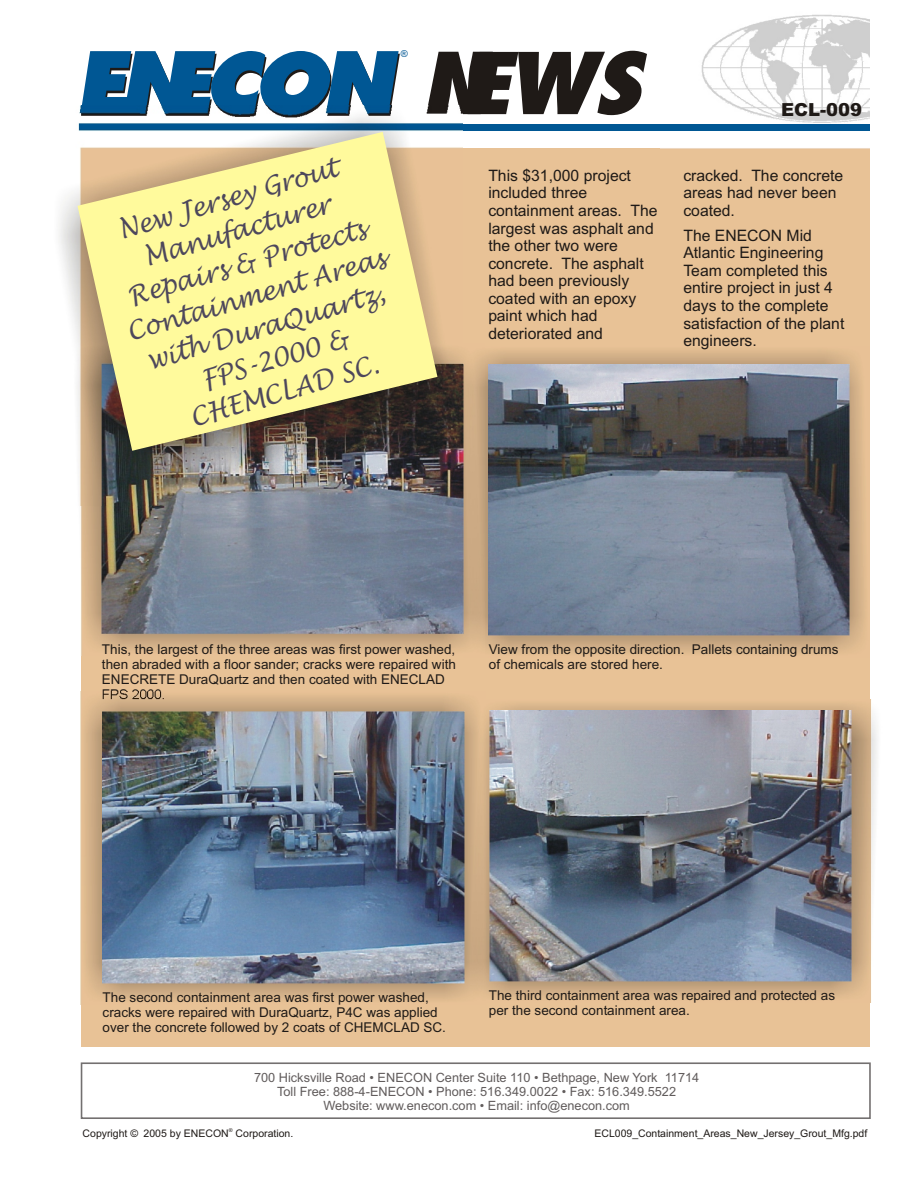
<style>
.page{position:relative;width:918px;height:1188px;background:#fff}
.page>*{position:absolute;margin:0;border:0;box-sizing:border-box;transform-origin:0 0}
.t1{font:italic 800 82.5px "Fujiyama";color:#1f1a17;scale:1.24 1}
.t2{font:25.95px/33.9px "Lucida Handwriting";color:#4d475c;scale:.94 1}
.t3{font:900 18px "Arial";color:#1f1a17}
.t4{font:15.75px/17.5px "Arial";color:#1f1a17}
.t5{font:13.5px/15.1px "Arial";color:#1f1a17}
.t6{font:12.75px/14.2px "Arial";color:#615c5c;text-align:center}
.t7{font:10.5px "Arial";color:#1f1a17}
.t8{font:9.45px "Arial";color:#005794}
.t9{font:5.25px "Arial";color:#1f1a17}
</style>
<div class="page">
<div style="left:82px;top:148px;width:788px;height:899px;background:#e8c296"></div>
<div style="left:81px;top:1062px;width:790px;height:57px;border:2px solid #737070"></div>
<img style="left:484px;top:350px;width:381px;height:302px">
<img style="left:489px;top:365px;width:360px;height:272px">
<img style="left:485px;top:699px;width:393px;height:304px">
<img style="left:489px;top:711px;width:362px;height:272px">
<img style="left:79px;top:356px;width:405px;height:300px">
<img style="left:102px;top:364px;width:361px;height:272px">
<img style="left:81px;top:692px;width:404px;height:313px">
<img style="left:103px;top:712px;width:362px;height:272px">
<img style="left:661px;top:14px;width:209px;height:135px">
<div style="left:80px;top:124px;width:790px;height:7px;background:#005794"></div>
<svg style="left:81px;top:51px;width:319px;height:55px"></svg>
<img style="left:58px;top:106px;width:404px;height:399px">
<svg style="left:78px;top:132px;width:359px;height:319px;background:#e0d691"></svg>
<div style="left:153px;top:209px;width:78px;height:51px;background:#fffa9c"></div>
<div style="left:281px;top:367px;width:56px;height:33px;background:#fffa9c"></div>
<p class="t8" style="left:401px;top:50px;width:9px">®</p>
<h1 class="t1" style="left:420px;top:48px;width:180px">NEWS</h1>
<h2 class="t2" style="left:201px;top:191px;width:147px;rotate:-16deg">rs y rout</h2>
<h2 class="t2" style="left:132px;top:212px;width:207px;line-height:33.2px;text-indent:-17px;rotate:-16deg">Ne JeeG<br>M n factu r</h2>
<h2 class="t2" style="left:115px;top:250px;width:263px;text-indent:178px;rotate:-16deg">re<br>Repairs &amp; Protects o</h2>
<h2 class="t2" style="left:133px;top:314px;width:275px;text-indent:143px;rotate:-16deg">nAes with Du Q a</h2>
<h2 class="t2" style="left:123px;top:318px;width:275px;rotate:-16deg">C ntainme t r a</h2>
<h2 class="t2" style="left:247px;top:317px;width:149px;rotate:-16deg">ra u rtz,</h2>
<h2 class="t2" style="left:198px;top:366px;width:163px;rotate:-16deg">FPS-2000 &amp;</h2>
<h2 class="t2" style="left:187px;top:404px;width:209px;rotate:-16deg">CHEMC A SC.</h2>
<p class="t4" style="left:488px;top:168px;width:171px">This $31,000 project included three containment areas. The largest was asphalt and the other two were concrete. The asphalt had been previously coated with an epoxy paint which had deteriorated and</p>
<h3 class="t3" style="left:781px;top:104px;width:83px">ECL-009</h3>
<p class="t4" style="left:683px;top:168px;width:161px">cracked. The concrete areas had never been coated.</p>
<p class="t4" style="left:683px;top:228px;width:163px">The ENECON Mid<br>Atlantic Engineering<br>Team completed this entire project in just 4 days to the complete satisfaction of the plant engineers.</p>
<p class="t5" style="left:102px;top:643px;width:355px">This, the largest of the three areas was first power washed, then abraded with a floor sander; cracks were repaired with ENECRETE DuraQuartz and then coated with ENECLAD FPS 2000.</p>
<p class="t5" style="left:489px;top:643px;width:351px">View from the opposite direction. Pallets containing drums of chemicals are stored here.</p>
<p class="t5" style="left:103px;top:990px;width:345px">The second containment area was first power washed, cracks were repaired with DuraQuartz, P4C was applied over the concrete followed by 2 coats of CHEMCLAD SC.</p>
<p class="t5" style="left:489px;top:989px;width:348px">The third containment area was repaired and protected as per the second containment area.</p>
<p class="t6" style="left:254px;top:1072px;width:447px">700 Hicksville Road • ENECON Center Suite 110 • Bethpage, New York 11714<br>Toll Free: 888-4-ENECON • Phone: 516.349.0022 • Fax: 516.349.5522<br>Website: www.enecon.com • Email: info@enecon.com</p>
<p class="t7" style="left:83px;top:1129px;width:212px">Copyright © 2005 by ENECON Corporation.</p>
<p class="t9" style="left:229px;top:1128px;width:5px">®</p>
<p class="t7" style="left:594px;top:1129px;width:274px">ECL009_Containment_Areas_New_Jersey_Grout_Mfg.pdf</p>
</div>
